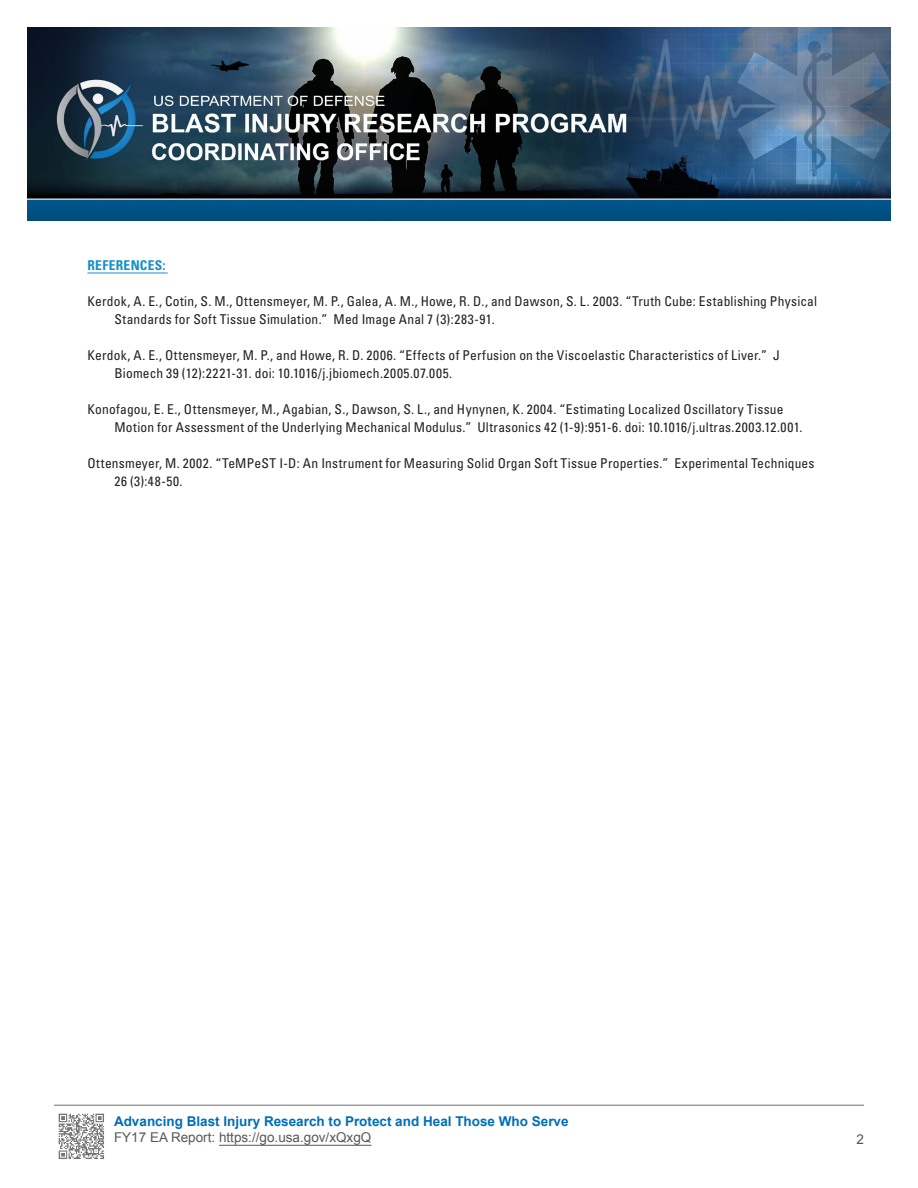
<style>
.page{position:relative;width:918px;height:1188px;background:#fff}
.page>*{position:absolute;margin:0;border:0;box-sizing:border-box;transform-origin:0 0}
.Reference{font:condensed 13.5px/18px "Univers LT Std";letter-spacing:.015em;color:#231f20}
.t1{font:700 13.5px "Arial";color:#006eb8}
.t2{font:13.5px "Arial";color:#57585a}
.Reference-2{font:700 condensed 13.5px "Univers LT Std";letter-spacing:.02em;color:#158fc7}
</style>
<div class="page">
<img style="left:27px;top:27px;width:864px;height:193px">
<hr style="left:219px;top:1145px;width:152px;height:1px;background:#57585a">
<img style="left:58px;top:1113px;width:46px;height:46px">
<hr style="left:54px;top:1105px;width:810px;height:1px;background:#6c6d70">
<hr style="left:87px;top:273px;width:79px;height:1px;background:#158fc7">
<p class="Reference-2" style="left:87px;top:257px;width:80px">REFERENCES:</p>
<p class="Reference" style="left:114px;top:292px;width:704px;text-indent:-27px">Kerdok, A. E., Cotin, S. M., Ottensmeyer, M. P., Galea, A. M., Howe, R. D., and Dawson, S. L. 2003. “Truth Cube: Establishing Physical<br>Standards for Soft Tissue Simulation.” Med Image Anal 7 (3):283-91.</p>
<p class="Reference" style="left:114px;top:346px;width:667px;text-indent:-27px">Kerdok, A. E., Ottensmeyer, M. P., and Howe, R. D. 2006. “Effects of Perfusion on the Viscoelastic Characteristics of Liver.” J<br>Biomech 39 (12):2221-31. doi: 10.1016/j.jbiomech.2005.07.005.</p>
<p class="Reference" style="left:114px;top:400px;width:690px;text-indent:-27px">Konofagou, E. E., Ottensmeyer, M., Agabian, S., Dawson, S. L., and Hynynen, K. 2004. “Estimating Localized Oscillatory Tissue<br>Motion for Assessment of the Underlying Mechanical Modulus.” Ultrasonics 42 (1-9):951-6. doi: 10.1016/j.ultras.2003.12.001.</p>
<p class="Reference" style="left:114px;top:454px;width:702px;text-indent:-27px">Ottensmeyer, M. 2002. “TeMPeST I-D: An Instrument for Measuring Solid Organ Soft Tissue Properties.” Experimental Techniques<br>26 (3):48-50.</p>
<p class="t1" style="left:114px;top:1112px;width:456px">Advancing Blast Injury Research to Protect and Heal Those Who Serve</p>
<p class="t2" style="left:114px;top:1129px;width:259px">FY17 EA Report: https://go.usa.gov/xQxgQ</p>
<p class="t2" style="left:856px;top:1130px;width:9px">2</p>
</div>
